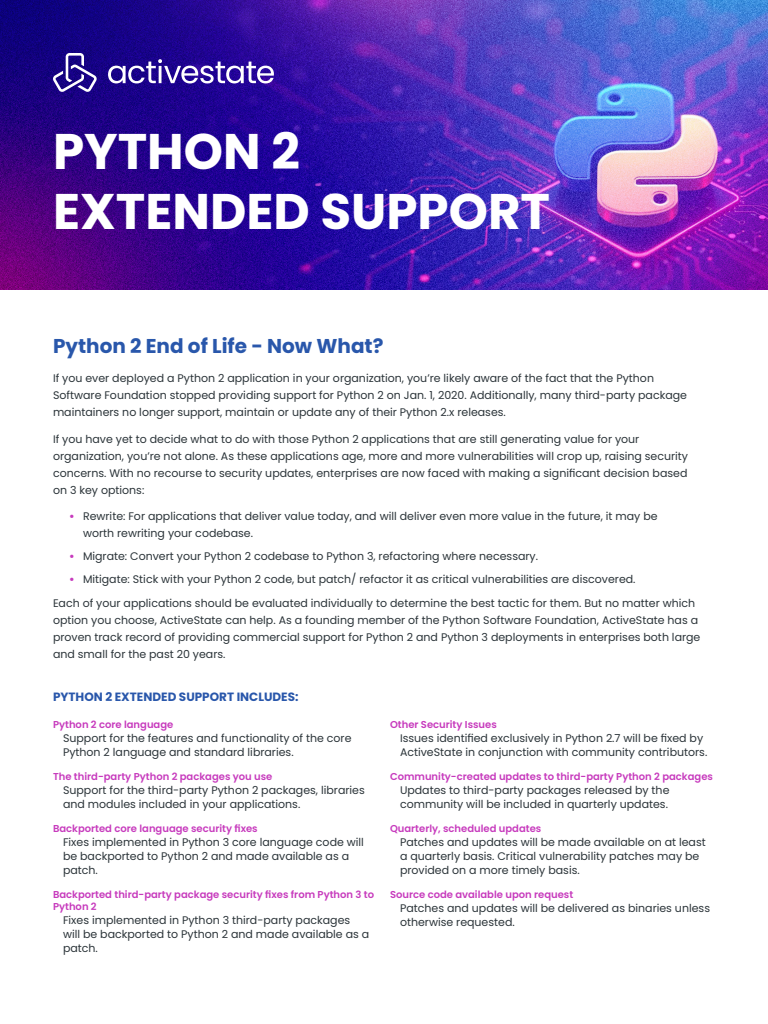
<style>
.page{position:relative;width:768px;height:1024px;background:#fff}
.page>*{position:absolute;margin:0;border:0;box-sizing:border-box;transform-origin:0 0}
.main_title{font:700 50px "Poppins";color:#fff}
.t1{font:700 20px "Poppins";color:#2957ab}
.t2{font:700 12px "Poppins";color:#2957ab}
.paragraph{font:11px/17px "Poppins";color:#2b3439}
.H5_TEXT{font:11px/14px "Poppins";color:#2b3439}
.t3{font:600 10px/12px "Poppins";color:#c73bbd}
.s1{font-weight:700;color:#c73bbd}
</style>
<div class="page">
<img style="left:0;top:0;width:768px;height:290px">
<svg style="left:52px;top:53px;width:45px;height:39px"></svg>
<svg style="left:108px;top:59px;width:166px;height:24px"></svg>
<p class="main_title" style="left:53px;top:123px;width:248px">PYTHON 2</p>
<p class="main_title" style="left:53px;top:183px;width:499px">EXTENDED SUPPORT</p>
<p class="t1" style="left:53px;top:334px;width:332px">Python 2 End of Life - Now What?</p>
<p class="paragraph" style="left:53px;top:369px;width:636px">If you ever deployed a Python 2 application in your organization, you’re likely aware of the fact that the Python<br>Software Foundation stopped providing support for Python 2 on Jan. 1, 2020. Additionally, many third-party package maintainers no longer support, maintain or update any of their Python 2.x releases.</p>
<p class="paragraph" style="left:53px;top:430px;width:637px">If you have yet to decide what to do with those Python 2 applications that are still generating value for your organization, you’re not alone. As these applications age, more and more vulnerabilities will crop up, raising security concerns. With no recourse to security updates, enterprises are now faced with making a significant decision based on 3 key options:</p>
<p class="paragraph" style="left:83px;top:507px;width:576px;text-indent:-14px"><span class="s1">•</span> Rewrite: For applications that deliver value today, and will deliver even more value in the future, it may be worth rewriting your codebase.</p>
<p class="paragraph" style="left:69px;top:547px;width:471px"><span class="s1">•</span> Migrate: Convert your Python 2 codebase to Python 3, refactoring where necessary.</p>
<p class="paragraph" style="left:69px;top:570px;width:568px"><span class="s1">•</span> Mitigate: Stick with your Python 2 code, but patch/ refactor it as critical vulnerabilities are discovered.</p>
<p class="paragraph" style="left:53px;top:594px;width:649px">Each of your applications should be evaluated individually to determine the best tactic for them. But no matter which option you choose, ActiveState can help. As a founding member of the Python Software Foundation, ActiveState has a proven track record of providing commercial support for Python 2 and Python 3 deployments in enterprises both large and small for the past 20 years.</p>
<p class="t2" style="left:53px;top:689px;width:247px">PYTHON 2 EXTENDED SUPPORT INCLUDES:</p>
<h5 class="t3" style="left:53px;top:719px;width:122px">Python 2 core language</h5>
<p class="H5_TEXT" style="left:63px;top:732px;width:290px">Support for the features and functionality of the core<br>Python 2 language and standard libraries.</p>
<h5 class="t3" style="left:53px;top:771px;width:221px">The third-party Python 2 packages you use</h5>
<p class="H5_TEXT" style="left:63px;top:784px;width:303px">Support for the third-party Python 2 packages, libraries and modules included in your applications.</p>
<h5 class="t3" style="left:53px;top:823px;width:206px">Backported core language security fixes</h5>
<p class="H5_TEXT" style="left:63px;top:836px;width:303px">Fixes implemented in Python 3 core language code will be backported to Python 2 and made available as a patch.</p>
<h5 class="t3" style="left:53px;top:889px;width:323px">Backported third-party package security fixes from Python 3 to<br>Python 2</h5>
<p class="H5_TEXT" style="left:63px;top:914px;width:308px">Fixes implemented in Python 3 third-party packages will be backported to Python 2 and made available as a patch.</p>
<h5 class="t3" style="left:390px;top:719px;width:108px">Other Security Issues</h5>
<p class="H5_TEXT" style="left:400px;top:732px;width:309px">Issues identified exclusively in Python 2.7 will be fixed by<br>ActiveState in conjunction with community contributors.</p>
<h5 class="t3" style="left:390px;top:771px;width:325px">Community-created updates to third-party Python 2 packages</h5>
<p class="H5_TEXT" style="left:400px;top:784px;width:271px">Updates to third-party packages released by the community will be included in quarterly updates.</p>
<h5 class="t3" style="left:390px;top:823px;width:153px">Quarterly, scheduled updates</h5>
<p class="H5_TEXT" style="left:400px;top:836px;width:307px">Patches and updates will be made available on at least a quarterly basis. Critical vulnerability patches may be provided on a more timely basis.</p>
<h5 class="t3" style="left:390px;top:889px;width:185px">Source code available upon request</h5>
<p class="H5_TEXT" style="left:400px;top:902px;width:312px">Patches and updates will be delivered as binaries unless otherwise requested.</p>
</div>
